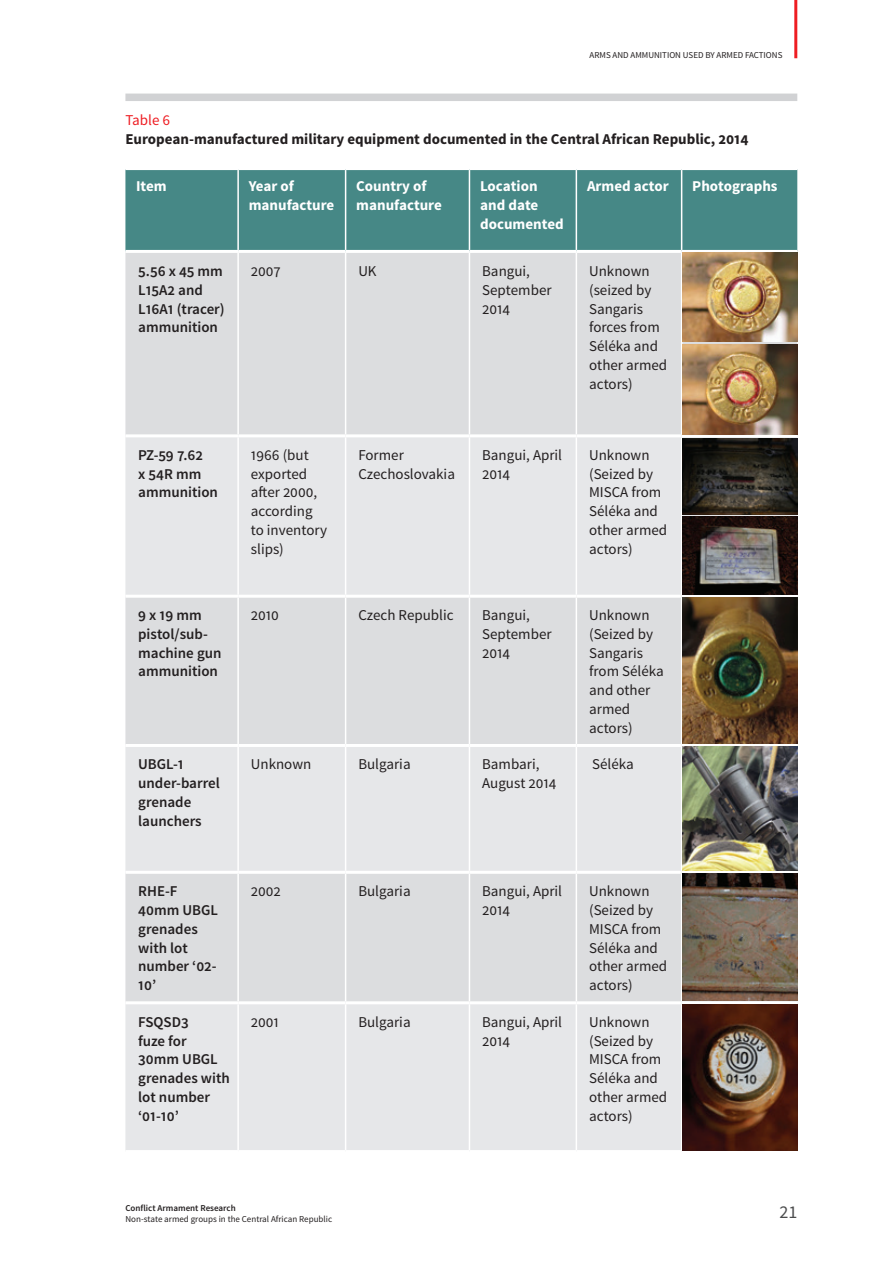
<style>
.page{position:relative;width:893px;height:1263px;background:#fff}
.page>*{position:absolute;margin:0;border:0;box-sizing:border-box;transform-origin:0 0}
.t1{font:18px "Source Sans Pro";color:#4b4c4d}
.t2{font:15px/18.8px "Source Sans Pro";color:#231f20}
.t3{font:600 15px/18.8px "Source Sans Pro";color:#231f20}
.t4{font:700 15px/18.8px "Source Sans Pro";color:#fff}
.t5{font:700 15px "Source Sans Pro";color:#231f20}
.t6{font:15px "Source Sans Pro";color:#ee1d23}
.t7{font:9px "Source Sans Pro";color:#231f20}
.t8{font:600 9px "Source Sans Pro";color:#231f20}
</style>
<div class="page">
<hr style="left:794px;top:0;width:3px;height:58px;background:#ee1d23">
<div style="left:125px;top:94px;width:672px;height:7px;background:#d1d2d4"></div>
<div style="left:125px;top:170px;width:672px;height:80px;background:#468886"></div>
<div style="left:125px;top:253px;width:672px;height:181px;background:#dcdddf"></div>
<svg style="left:125px;top:437px;width:672px;height:713px;background:#e2e3e5"></svg>
<hr style="left:237px;top:170px;width:2px;height:80px;background:#fff">
<hr style="left:345px;top:170px;width:1px;height:80px;background:#fff">
<hr style="left:469px;top:170px;width:1px;height:80px;background:#fff">
<hr style="left:576px;top:170px;width:1px;height:80px;background:#fff">
<hr style="left:237px;top:253px;width:2px;height:181px;background:#fff">
<hr style="left:345px;top:253px;width:1px;height:181px;background:#fff">
<hr style="left:469px;top:253px;width:1px;height:181px;background:#fff">
<hr style="left:576px;top:253px;width:1px;height:181px;background:#fff">
<hr style="left:681px;top:253px;width:1px;height:181px;background:#fff">
<hr style="left:237px;top:437px;width:2px;height:158px;background:#fff">
<hr style="left:345px;top:437px;width:1px;height:158px;background:#fff">
<hr style="left:469px;top:437px;width:1px;height:158px;background:#fff">
<hr style="left:576px;top:437px;width:1px;height:158px;background:#fff">
<hr style="left:681px;top:437px;width:1px;height:158px;background:#fff">
<hr style="left:237px;top:598px;width:2px;height:146px;background:#fff">
<hr style="left:345px;top:598px;width:1px;height:146px;background:#fff">
<hr style="left:469px;top:598px;width:1px;height:146px;background:#fff">
<hr style="left:576px;top:598px;width:1px;height:146px;background:#fff">
<hr style="left:681px;top:598px;width:1px;height:146px;background:#fff">
<hr style="left:237px;top:747px;width:2px;height:124px;background:#fff">
<hr style="left:345px;top:747px;width:1px;height:124px;background:#fff">
<hr style="left:469px;top:747px;width:1px;height:124px;background:#fff">
<hr style="left:576px;top:747px;width:1px;height:124px;background:#fff">
<hr style="left:681px;top:747px;width:1px;height:124px;background:#fff">
<hr style="left:237px;top:874px;width:2px;height:127px;background:#fff">
<hr style="left:345px;top:874px;width:1px;height:127px;background:#fff">
<hr style="left:469px;top:874px;width:1px;height:127px;background:#fff">
<hr style="left:576px;top:874px;width:1px;height:127px;background:#fff">
<hr style="left:681px;top:874px;width:1px;height:127px;background:#fff">
<hr style="left:237px;top:1004px;width:2px;height:146px;background:#fff">
<hr style="left:345px;top:1004px;width:1px;height:146px;background:#fff">
<hr style="left:469px;top:1004px;width:1px;height:146px;background:#fff">
<hr style="left:576px;top:1004px;width:1px;height:146px;background:#fff">
<hr style="left:681px;top:1004px;width:1px;height:146px;background:#fff">
<hr style="left:125px;top:595px;width:113px;height:3px;background:#fff">
<hr style="left:238px;top:595px;width:108px;height:3px;background:#fff">
<hr style="left:346px;top:595px;width:123px;height:3px;background:#fff">
<hr style="left:469px;top:595px;width:107px;height:3px;background:#fff">
<hr style="left:576px;top:595px;width:106px;height:3px;background:#fff">
<hr style="left:682px;top:595px;width:115px;height:3px;background:#fff">
<hr style="left:125px;top:744px;width:113px;height:3px;background:#fff">
<hr style="left:238px;top:744px;width:108px;height:3px;background:#fff">
<hr style="left:346px;top:744px;width:123px;height:3px;background:#fff">
<hr style="left:469px;top:744px;width:107px;height:3px;background:#fff">
<hr style="left:576px;top:744px;width:106px;height:3px;background:#fff">
<hr style="left:682px;top:744px;width:115px;height:3px;background:#fff">
<hr style="left:125px;top:871px;width:113px;height:3px;background:#fff">
<hr style="left:238px;top:871px;width:108px;height:3px;background:#fff">
<hr style="left:346px;top:871px;width:123px;height:3px;background:#fff">
<hr style="left:469px;top:871px;width:107px;height:3px;background:#fff">
<hr style="left:576px;top:871px;width:106px;height:3px;background:#fff">
<hr style="left:682px;top:871px;width:115px;height:3px;background:#fff">
<hr style="left:125px;top:1001px;width:113px;height:3px;background:#fff">
<hr style="left:238px;top:1001px;width:108px;height:3px;background:#fff">
<hr style="left:346px;top:1001px;width:123px;height:3px;background:#fff">
<hr style="left:469px;top:1001px;width:107px;height:3px;background:#fff">
<hr style="left:576px;top:1001px;width:106px;height:3px;background:#fff">
<hr style="left:682px;top:1001px;width:115px;height:3px;background:#fff">
<hr style="left:681px;top:170px;width:1px;height:80px;background:#fff">
<img style="left:682px;top:253px;width:115px;height:89px">
<img style="left:682px;top:345px;width:115px;height:89px">
<img style="left:682px;top:438px;width:115px;height:77px">
<img style="left:682px;top:517px;width:115px;height:77px">
<img style="left:682px;top:598px;width:115px;height:146px">
<img style="left:682px;top:747px;width:115px;height:123px">
<img style="left:682px;top:874px;width:115px;height:126px">
<img style="left:682px;top:1004px;width:115px;height:146px">
<p class="t7" style="left:589px;top:49px;width:194px">ARMS AND AMMUNITION USED BY ARMED FACTIONS</p>
<p class="t6" style="left:125px;top:111px;width:46px">Table 6</p>
<p class="t5" style="left:125px;top:129px;width:625px">European-manufactured military equipment documented in the Central African Republic, 2014</p>
<p class="t4" style="left:136px;top:177px;width:32px">Item</p>
<p class="t4" style="left:249px;top:177px;width:87px">Year of manufacture</p>
<p class="t4" style="left:356px;top:177px;width:87px">Country of manufacture</p>
<p class="t4" style="left:480px;top:177px;width:85px">Location and date documented</p>
<p class="t4" style="left:587px;top:177px;width:83px">Armed actor</p>
<p class="t4" style="left:692px;top:177px;width:87px">Photographs</p>
<p class="t3" style="left:138px;top:262px;width:88px">5.56 x 45 mm<br>L15A2 and<br>L16A1 (tracer) ammunition</p>
<p class="t2" style="left:251px;top:262px;width:31px">2007</p>
<p class="t2" style="left:358px;top:262px;width:20px">UK</p>
<p class="t2" style="left:482px;top:262px;width:71px">Bangui,<br>September<br>2014</p>
<p class="t2" style="left:589px;top:262px;width:80px">Unknown (seized by<br>Sangaris forces from<br>Séléka and other armed actors)</p>
<p class="t3" style="left:138px;top:446px;width:81px">PZ-59 7.62<br>x 54R mm ammunition</p>
<p class="t2" style="left:251px;top:446px;width:78px">1966 (but exported after 2000, according to inventory slips)</p>
<p class="t2" style="left:358px;top:446px;width:98px">Former<br>Czechoslovakia</p>
<p class="t2" style="left:482px;top:446px;width:81px">Bangui, April<br>2014</p>
<p class="t2" style="left:589px;top:446px;width:80px">Unknown (Seized by<br>MISCA from<br>Séléka and other armed actors)</p>
<p class="t3" style="left:138px;top:606px;width:85px">9 x 19 mm pistol/sub&shy;machine gun ammunition</p>
<p class="t2" style="left:251px;top:606px;width:30px">2010</p>
<p class="t2" style="left:358px;top:606px;width:97px">Czech Republic</p>
<p class="t2" style="left:482px;top:606px;width:71px">Bangui,<br>September<br>2014</p>
<p class="t2" style="left:589px;top:606px;width:76px">Unknown (Seized by<br>Sangaris from Séléka and other armed actors)</p>
<p class="t3" style="left:138px;top:755px;width:83px">UBGL-1 under-barrel grenade launchers</p>
<p class="t2" style="left:251px;top:755px;width:62px">Unknown</p>
<p class="t2" style="left:358px;top:755px;width:54px">Bulgaria</p>
<p class="t2" style="left:482px;top:755px;width:76px">Bambari,<br>August 2014</p>
<p class="t2" style="left:592px;top:755px;width:43px">Séléka</p>
<p class="t3" style="left:138px;top:882px;width:81px">RHE-F<br>40mm UBGL grenades with lot number ‘02-<br>10’</p>
<p class="t2" style="left:251px;top:882px;width:32px">2002</p>
<p class="t2" style="left:358px;top:882px;width:54px">Bulgaria</p>
<p class="t2" style="left:482px;top:882px;width:81px">Bangui, April<br>2014</p>
<p class="t2" style="left:589px;top:882px;width:80px">Unknown (Seized by<br>MISCA from<br>Séléka and other armed actors)</p>
<p class="t3" style="left:138px;top:1013px;width:93px">FSQSD3<br>fuze for<br>30mm UBGL grenades with lot number ‘01-10’</p>
<p class="t2" style="left:251px;top:1013px;width:30px">2001</p>
<p class="t2" style="left:358px;top:1013px;width:54px">Bulgaria</p>
<p class="t2" style="left:482px;top:1013px;width:81px">Bangui, April<br>2014</p>
<p class="t2" style="left:589px;top:1013px;width:80px">Unknown (Seized by<br>MISCA from<br>Séléka and other armed actors)</p>
<p class="t8" style="left:125px;top:1202px;width:112px">Conflict Armament Research</p>
<p class="t7" style="left:125px;top:1213px;width:208px">Non-state armed groups in the Central African Republic</p>
<p class="t1" style="left:779px;top:1201px;width:19px">21</p>
</div>
